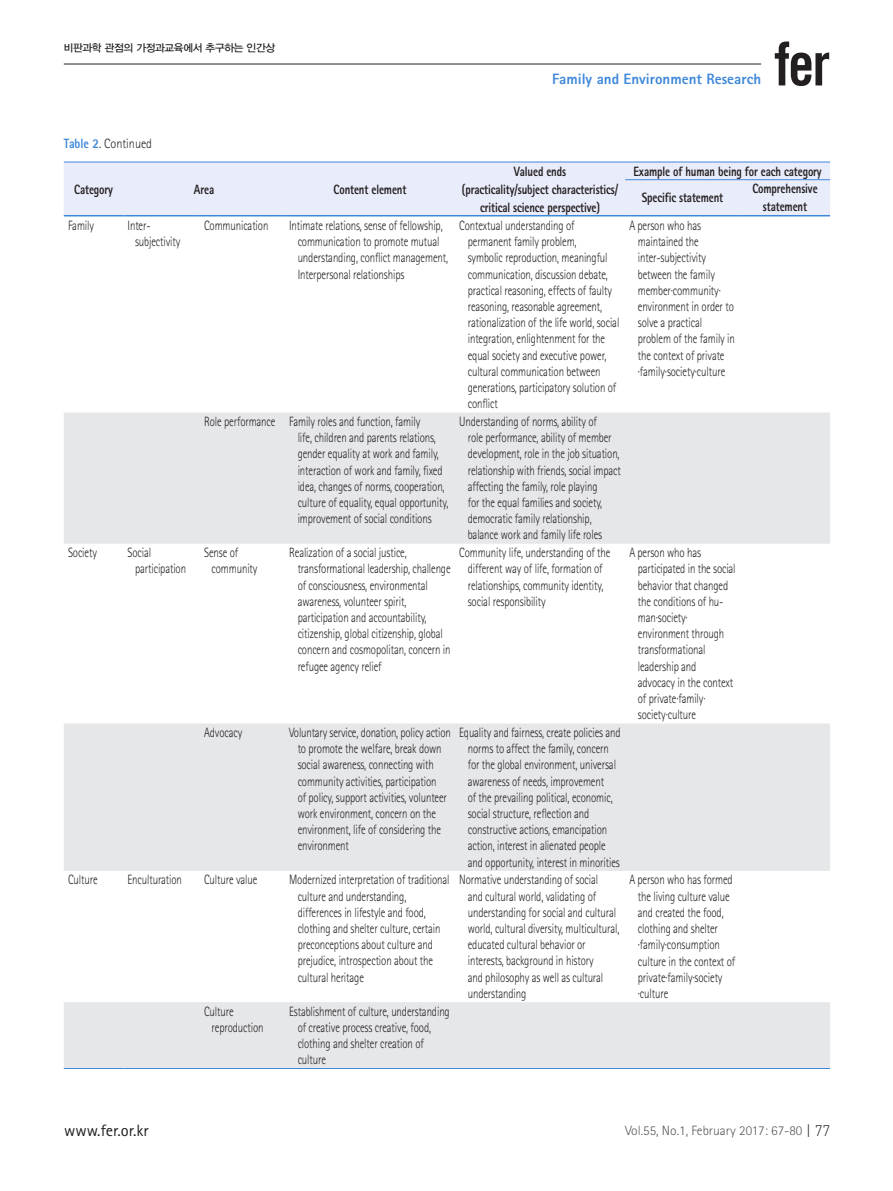
<style>
.page{position:relative;width:893px;height:1191px;background:#fff}
.page>*{position:absolute;margin:0;border:0;box-sizing:border-box;transform-origin:0 0}
.t1{font:16.5px "Rotis Sans Serif Std";color:#231f20}
.t2{font:800 15px "Rotis Sans Serif Std";color:#3f88da}
.t3{font:300 13.5px/16.2px "Rotis Sans Serif Std";letter-spacing:-.01em;color:#231f20;scale:.8 1}
.t4{font:800 13.5px/18px "Rotis Sans Serif Std";letter-spacing:-.01em;color:#231f20;text-align:center;scale:.8 1}
.t5{font:300 13.5px "Rotis Sans Serif Std";color:#57585a}
.t6{font:300 13.5px "Rotis Sans Serif Std";letter-spacing:-.01em;color:#231f20;scale:.9 1}
.t7{font:10.5px "YDIYGO330";letter-spacing:-.025em;color:#231f20}
.s1{font-weight:800;color:#3f88da}
.s2{font-family:"Dinlig";font-weight:400;font-size:15px;color:#231f20}
</style>
<div class="page">
<hr style="left:64px;top:64px;width:697px;height:1px;background:#231f20">
<svg style="left:775px;top:42px;width:54px;height:44px"></svg>
<div style="left:64px;top:163px;width:766px;height:52px;background:#e9ecfa"></div>
<svg style="left:64px;top:412px;width:766px;height:656px;fill:#e6e7e9"></svg>
<hr style="left:64px;top:162px;width:59px;height:1px;background:#3f88da">
<hr style="left:123px;top:162px;width:77px;height:1px;background:#3f88da">
<hr style="left:200px;top:162px;width:85px;height:1px;background:#3f88da">
<hr style="left:285px;top:162px;width:170px;height:1px;background:#3f88da">
<hr style="left:455px;top:162px;width:170px;height:1px;background:#3f88da">
<hr style="left:625px;top:162px;width:115px;height:1px;background:#3f88da">
<hr style="left:740px;top:162px;width:90px;height:1px;background:#3f88da">
<hr style="left:64px;top:215px;width:59px;height:1px;background:#3f88da">
<hr style="left:123px;top:215px;width:77px;height:1px;background:#3f88da">
<hr style="left:200px;top:215px;width:85px;height:1px;background:#3f88da">
<hr style="left:285px;top:215px;width:170px;height:1px;background:#3f88da">
<hr style="left:455px;top:215px;width:170px;height:1px;background:#3f88da">
<hr style="left:625px;top:215px;width:115px;height:1px;background:#3f88da">
<hr style="left:740px;top:215px;width:90px;height:1px;background:#3f88da">
<hr style="left:625px;top:179px;width:115px;height:1px;background:#3f88da">
<hr style="left:740px;top:179px;width:90px;height:1px;background:#3f88da">
<hr style="left:64px;top:1068px;width:59px;height:1px;background:#3f88da">
<hr style="left:123px;top:1068px;width:77px;height:1px;background:#3f88da">
<hr style="left:200px;top:1068px;width:85px;height:1px;background:#3f88da">
<hr style="left:285px;top:1068px;width:170px;height:1px;background:#3f88da">
<hr style="left:455px;top:1068px;width:170px;height:1px;background:#3f88da">
<hr style="left:625px;top:1068px;width:115px;height:1px;background:#3f88da">
<hr style="left:740px;top:1068px;width:90px;height:1px;background:#3f88da">
<p class="t7" style="left:64px;top:42px;width:213px">비판과학 관점의 가정과교육에서 추구하는 인간상</p>
<p class="t6" style="left:64px;top:135px;width:100px"><span class="s1">Table 2</span>. Continued</p>
<p class="t4" style="left:74px;top:180px;width:50px">Category</p>
<p class="t4" style="left:194px;top:180px;width:27px">Area</p>
<p class="t4" style="left:333px;top:180px;width:93px">Content element</p>
<p class="t2" style="left:552px;top:70px;width:211px">Family and Environment Research</p>
<p class="t4" style="left:462px;top:162px;width:197px">Valued ends<br>(practicality/subject characteristics/ critical science perspective)</p>
<p class="t4" style="left:642px;top:157px;width:227px;line-height:26.8px;text-align:left;text-indent:-8px">Example of human being for each category<br>Specific statement</p>
<p class="t4" style="left:752px;top:180px;width:83px">Comprehensive statement</p>
<p class="t3" style="left:68px;top:217px;width:34px">Family</p>
<p class="t3" style="left:135px;top:217px;width:58px;text-indent:-7px">Inter&shy;subjectivity</p>
<p class="t3" style="left:204px;top:217px;width:82px">Communication</p>
<p class="t3" style="left:298px;top:217px;width:190px;text-indent:-8px">Intimate relations, sense of fellowship, communication to promote mutual understanding, conflict management, Interpersonal relationships</p>
<p class="t3" style="left:468px;top:217px;width:191px;text-indent:-8px">Contextual understanding of permanent family problem,<br>symbolic reproduction, meaningful communication, discussion debate, practical reasoning, effects of faulty reasoning, reasonable agreement, rationalization of the life world, social integration, enlightenment for the equal society and executive power, cultural communication between generations, participatory solution of conflict</p>
<p class="t3" style="left:638px;top:217px;width:123px;text-indent:-8px">A person who has maintained the inter-subjectivity between the family member·community· environment in order to solve a practical problem of the family in the context of private ·family·society·culture</p>
<p class="t3" style="left:298px;top:413px;width:190px;text-indent:-94px">Role performance Family roles and function, family<br>life, children and parents relations, gender equality at work and family, interaction of work and family, fixed idea, changes of norms, cooperation, culture of equality, equal opportunity, improvement of social conditions</p>
<p class="t3" style="left:468px;top:413px;width:193px;text-indent:-8px">Understanding of norms, ability of<br>role performance, ability of member development, role in the job situation, relationship with friends, social impact affecting the family, role playing<br>for the equal families and society, democratic family relationship, balance work and family life roles</p>
<p class="t3" style="left:68px;top:544px;width:38px">Society</p>
<p class="t3" style="left:135px;top:544px;width:65px;text-indent:-7px">Social participation</p>
<p class="t3" style="left:212px;top:544px;width:59px;text-indent:-7px">Sense of community</p>
<p class="t3" style="left:298px;top:544px;width:193px;text-indent:-8px">Realization of a social justice, transformational leadership, challenge of consciousness, environmental awareness, volunteer spirit, participation and accountability, citizenship, global citizenship, global concern and cosmopolitan, concern in refugee agency relief</p>
<p class="t3" style="left:468px;top:544px;width:180px;text-indent:-8px">Community life, understanding of the different way of life, formation of relationships, community identity, social responsibility</p>
<p class="t3" style="left:638px;top:544px;width:124px;text-indent:-8px">A person who has participated in the social behavior that changed the conditions of hu&shy;man·society· environment through transformational leadership and advocacy in the context of private·family· society·culture</p>
<p class="t3" style="left:204px;top:724px;width:49px">Advocacy</p>
<p class="t3" style="left:298px;top:724px;width:193px;text-indent:-8px">Voluntary service, donation, policy action to promote the welfare, break down social awareness, connecting with community activities, participation<br>of policy, support activities, volunteer work environment, concern on the environment, life of considering the environment</p>
<p class="t3" style="left:468px;top:724px;width:193px;text-indent:-8px">Equality and fairness, create policies and norms to affect the family, concern for the global environment, universal awareness of needs, improvement<br>of the prevailing political, economic, social structure, reflection and constructive actions, emancipation action, interest in alienated people and opportunity, interest in minorities</p>
<p class="t3" style="left:68px;top:871px;width:38px">Culture</p>
<p class="t3" style="left:128px;top:871px;width:70px">Enculturation</p>
<p class="t3" style="left:204px;top:871px;width:68px">Culture value</p>
<p class="t3" style="left:298px;top:871px;width:191px;text-indent:-8px">Modernized interpretation of traditional culture and understanding, differences in lifestyle and food, clothing and shelter culture, certain preconceptions about culture and prejudice, introspection about the cultural heritage</p>
<p class="t3" style="left:468px;top:871px;width:191px;text-indent:-8px">Normative understanding of social<br>and cultural world, validating of understanding for social and cultural world, cultural diversity, multicultural, educated cultural behavior or interests, background in history<br>and philosophy as well as cultural understanding</p>
<p class="t3" style="left:638px;top:871px;width:123px;text-indent:-8px">A person who has formed the living culture value and created the food, clothing and shelter ·family·consumption culture in the context of private·family·society ·culture</p>
<p class="t3" style="left:212px;top:1003px;width:66px;text-indent:-7px">Culture reproduction</p>
<p class="t3" style="left:298px;top:1003px;width:192px;text-indent:-8px">Establishment of culture, understanding of creative process creative, food, clothing and shelter creation of culture</p>
<p class="t1" style="left:64px;top:1120px;width:86px">www.fer.or.kr</p>
<p class="t5" style="left:625px;top:1123px;width:207px">Vol.55, No.1, February 2017: 67-80 <span class="s2">| 77</span></p>
</div>
